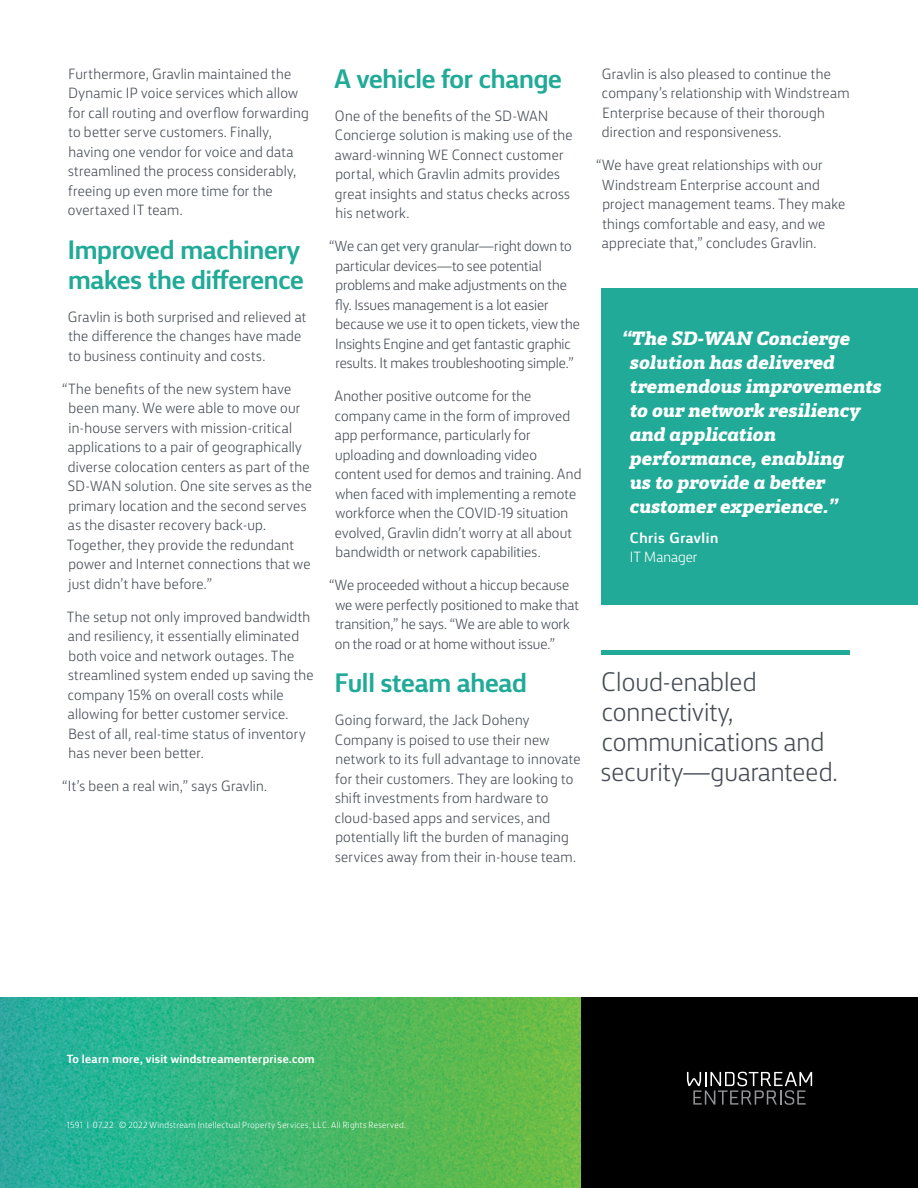
<style>
.page{position:relative;width:918px;height:1188px;background:#fff}
.page>*{position:absolute;margin:0;border:0;box-sizing:border-box;transform-origin:0 0}
.t1{font:700 27px/30px "FS Silas Sans";letter-spacing:-.01em;color:#20aa97}
.t2{font:300 27px/30px "FS Silas Sans";color:#474c55}
.t3{font:italic 800 19.5px/24px "FS Silas Slab";letter-spacing:-.01em;color:#fff}
.t4{font:300 15px/19.5px "FS Silas Sans";letter-spacing:.015em;color:#474c55}
.t5{font:300 15px/19.5px "FS Silas Sans";letter-spacing:-.005em;color:#474c55}
.t6{font:700 15px "FS Silas Sans";letter-spacing:.04em;color:#fff}
.t7{font:300 15px "FS Silas Sans";color:#fff}
.t8{font:700 12px "FS Silas Sans";letter-spacing:.025em;color:#fff}
.t9{font:300 9px "FS Silas Sans";letter-spacing:.035em;color:#fff}
</style>
<div class="page">
<hr style="left:602px;top:650px;width:248px;height:4px;background:#20aa97">
<img style="left:0;top:998px;width:582px;height:190px">
<div style="left:582px;top:998px;width:336px;height:190px;background:#000"></div>
<svg style="left:687px;top:1072px;width:125px;height:33px"></svg>
<div style="left:602px;top:288px;width:316px;height:316px;background:#20aa97"></div>
<p class="t4" style="left:68px;top:63px;width:242px">Furthermore, Gravlin maintained the Dynamic IP voice services which allow for call routing and overflow forwarding to better serve customers. Finally, having one vendor for voice and data streamlined the process considerably, freeing up even more time for the overtaxed IT team.</p>
<h1 class="t1" style="left:68px;top:232px;width:238px">Improved machinery makes the difference</h1>
<p class="t4" style="left:68px;top:306px;width:240px">Gravlin is both surprised and relieved at the difference the changes have made to business continuity and costs.</p>
<p class="t4" style="left:67px;top:378px;width:247px;text-indent:-5px">“The benefits of the new system have been many. We were able to move our in-house servers with mission-critical applications to a pair of geographically diverse colocation centers as part of the SD-WAN solution. One site serves as the primary location and the second serves as the disaster recovery back-up.<br>Together, they provide the redundant power and Internet connections that we just didn’t have before.”</p>
<p class="t4" style="left:67px;top:606px;width:248px">The setup not only improved bandwidth and resiliency, it essentially eliminated both voice and network outages. The streamlined system ended up saving the company 15% on overall costs while allowing for better customer service.<br>Best of all, real-time status of inventory has never been better.</p>
<p class="t4" style="left:62px;top:775px;width:206px">“It’s been a real win,” says Gravlin.</p>
<h1 class="t1" style="left:334px;top:61px;width:229px">A vehicle for change</h1>
<p class="t4" style="left:335px;top:105px;width:239px">One of the benefits of the SD-WAN Concierge solution is making use of the award-winning WE Connect customer portal, which Gravlin admits provides great insights and status checks across his network.</p>
<p class="t5" style="left:335px;top:235px;width:247px;text-indent:-6px">“We can get very granular—right down to particular devices—to see potential problems and make adjustments on the fly. Issues management is a lot easier because we use it to open tickets, view the Insights Engine and get fantastic graphic results. It makes troubleshooting simple.”</p>
<p class="t4" style="left:334px;top:385px;width:248px">Another positive outcome for the company came in the form of improved app performance, particularly for uploading and downloading video content used for demos and training. And when faced with implementing a remote workforce when the COVID-19 situation evolved, Gravlin didn’t worry at all about bandwidth or network capabilities.</p>
<p class="t4" style="left:335px;top:574px;width:246px;text-indent:-6px">“We proceeded without a hiccup because we were perfectly positioned to make that transition,” he says. “We are able to work on the road or at home without issue.”</p>
<h1 class="t1" style="left:335px;top:665px;width:194px">Full steam ahead</h1>
<p class="t4" style="left:335px;top:709px;width:247px">Going forward, the Jack Doheny Company is poised to use their new network to its full advantage to innovate for their customers. They are looking to shift investments from hardware to cloud-based apps and services, and potentially lift the burden of managing services away from their in-house team.</p>
<p class="t4" style="left:602px;top:63px;width:249px">Gravlin is also pleased to continue the company’s relationship with Windstream Enterprise because of their thorough direction and responsiveness.</p>
<p class="t4" style="left:602px;top:154px;width:245px;text-indent:-6px">“We have great relationships with our Windstream Enterprise account and project management teams. They make things comfortable and easy, and we appreciate that,” concludes Gravlin.</p>
<h2 class="t3" style="left:629px;top:324px;width:254px;text-indent:-8px">“The SD-WAN Concierge solution has delivered tremendous improvements to our network resiliency and application performance, enabling<br>us to provide a better customer experience.”</h2>
<p class="t6" style="left:630px;top:525px;width:90px">Chris Gravlin</p>
<p class="t7" style="left:630px;top:546px;width:69px">IT Manager</p>
<h1 class="t2" style="left:601px;top:665px;width:238px">Cloud-enabled connectivity, communications and security—guaranteed.</h1>
<p class="t8" style="left:67px;top:1048px;width:249px">To learn more, visit windstreamenterprise.com</p>
<p class="t9" style="left:67px;top:1118px;width:341px">1591 I 07.22 © 2022 Windstream Intellectual Property Services, LLC. All Rights Reserved.</p>
</div>
